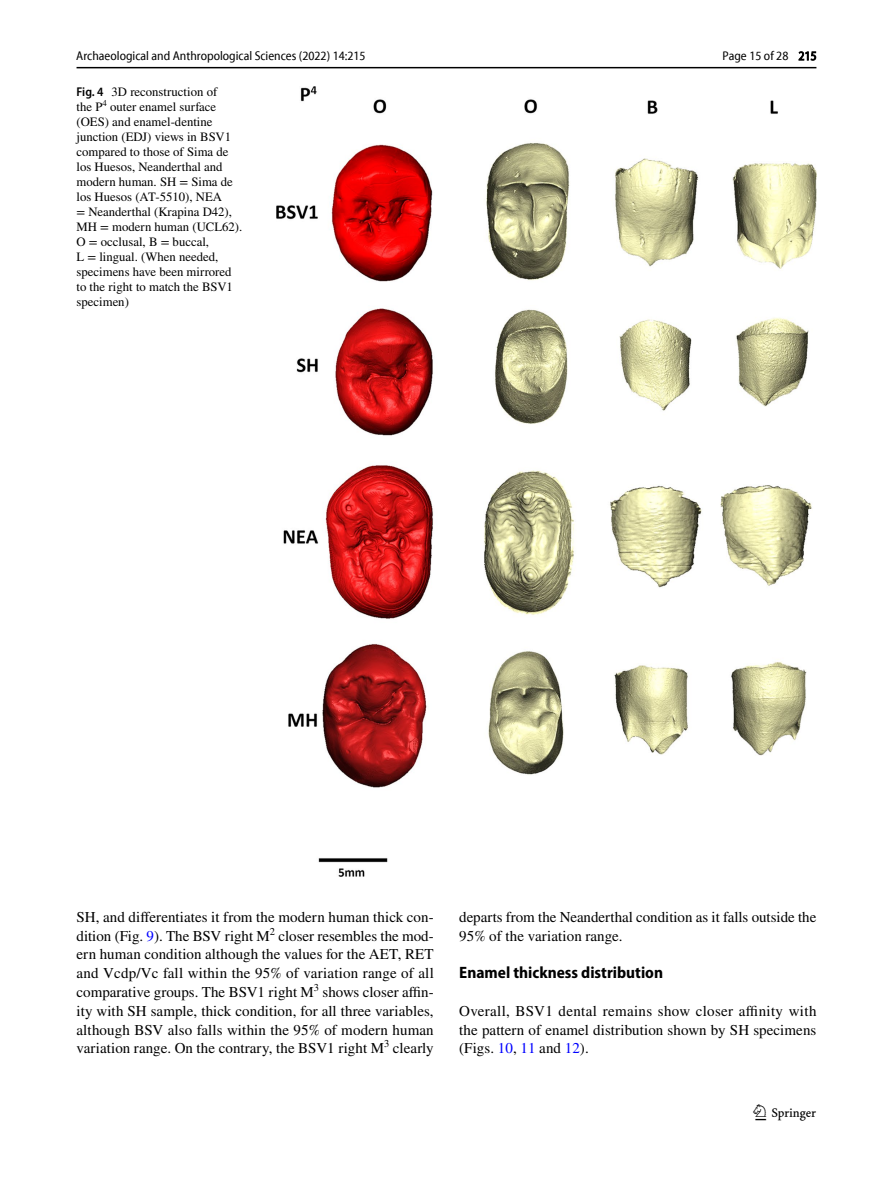
<style>
.page{position:relative;width:893px;height:1187px;background:#fff}
.page>*{position:absolute;margin:0;border:0;box-sizing:border-box;transform-origin:0 0}
.t1{font:22.5px "Springnew Regular 3";color:#000}
.t2{font:700 semi-condensed 16.5px "Myriad Pro";color:#000}
.t3{font:15px/18.8px "STIX";letter-spacing:.005em;color:#000;text-align:justify}
.t4{font:12.75px/15px "STIX";color:#000}
.t5{font:semi-condensed 12.75px "Myriad Pro Unic";color:#000}
.s1{font-family:"Myriad Pro";font-weight:600;font-stretch:semi-condensed}
.s2{color:#00f}
</style>
<div class="page">
<hr style="left:77px;top:67px;width:739px;height:1px;background:#000">
<img style="left:276px;top:87px;width:540px;height:789px">
<p class="t5" style="left:76px;top:51px;width:291px">Archaeological and Anthropological Sciences (2022) 14:215</p>
<p class="t4" style="left:77px;top:85px;width:167px"><span class="s1">Fig. 4</span> 3D reconstruction of<br>the P<sup>4</sup> outer enamel surface (OES) and enamel-dentine junction (EDJ) views in BSV1 compared to those of Sima de los Huesos, Neanderthal and modern human. SH = Sima de los Huesos (AT-5510), NEA<br>= Neanderthal (Krapina D42),<br>MH = modern human (UCL62).<br>O = occlusal, B = buccal,<br>L = lingual. (When needed, specimens have been mirrored to the right to match the BSV1 specimen)</p>
<p class="t5" style="left:722px;top:51px;width:96px">Page 15 of 28 215</p>
<p class="t3" style="left:77px;top:908px;width:359px">SH, and differentiates it from the modern human thick con&shy;dition (Fig. <span class="s2">9</span>). The BSV right M<sup>2</sup> closer resembles the mod&shy;ern human condition although the values for the AET, RET and Vcdp/Vc fall within the 95% of variation range of all comparative groups. The BSV1 right M<sup>3</sup> shows closer affin&shy;ity with SH sample, thick condition, for all three variables, although BSV also falls within the 95% of modern human variation range. On the contrary, the BSV1 right M<sup>3</sup> clearly</p>
<p class="t3" style="left:459px;top:908px;width:359px">departs from the Neanderthal condition as it falls outside the<br>95% of the variation range.</p>
<p class="t2" style="left:459px;top:963px;width:205px">Enamel thickness distribution</p>
<p class="t3" style="left:459px;top:1002px;width:359px">Overall, BSV1 dental remains show closer affinity with the pattern of enamel distribution shown by SH specimens (Figs. <span class="s2">10</span>, <span class="s2">11</span> and <span class="s2">12</span>).</p>
<h1 class="t1" style="left:755px;top:1104px;width:62px">1 3</h1>
</div>
